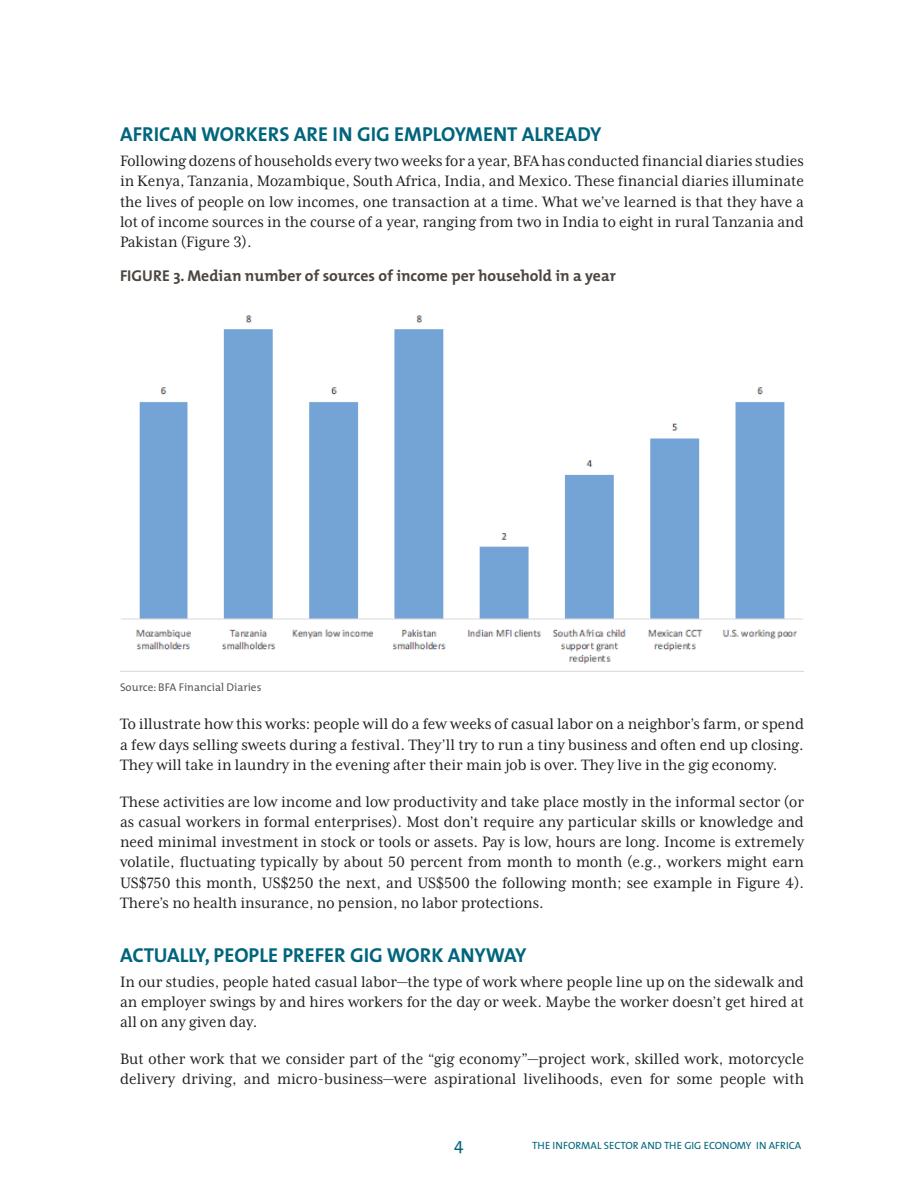
<style>
.page{position:relative;width:918px;height:1188px;background:#fff}
.page>*{position:absolute;margin:0;border:0;box-sizing:border-box;transform-origin:0 0}
.t1{font:700 20.25px "The Mix";color:#00657c}
.Body_text{font:17.25px/20.2px "Mrs Eaves XL Serif Nar OT";color:#231f20;text-align:justify}
.t2{font:17.25px "The Mix";color:#00657c}
.Figure_title{font:700 15.75px "The Mix";color:#4d453f}
.Source{font:11.25px "The Mix";color:#5a5a5d}
.t3{font:10.5px "The Mix";color:#00657c}
</style>
<div class="page">
<img style="left:121px;top:315px;width:682px;height:349px">
<h4 class="t1" style="left:120px;top:121px;width:483px">AFRICAN WORKERS ARE IN GIG EMPLOYMENT ALREADY</h4>
<p class="Body_text" style="left:120px;top:151px;width:686px">Following dozens of households every two weeks for a year, BFA has conducted financial diaries studies in Kenya, Tanzania, Mozambique, South Africa, India, and Mexico. These financial diaries illuminate the lives of people on low incomes, one transaction at a time. What we’ve learned is that they have a lot of income sources in the course of a year, ranging from two in India to eight in rural Tanzania and Pakistan (Figure 3).</p>
<p class="Figure_title" style="left:120px;top:266px;width:497px">FIGURE 3. Median number of sources of income per household in a year</p>
<p class="Source" style="left:120px;top:680px;width:143px">Source: BFA Financial Diaries</p>
<p class="Body_text" style="left:120px;top:714px;width:686px">To illustrate how this works: people will do a few weeks of casual labor on a neighbor’s farm, or spend a few days selling sweets during a festival. They’ll try to run a tiny business and often end up closing.<br>They will take in laundry in the evening after their main job is over. They live in the gig economy.</p>
<p class="Body_text" style="left:120px;top:791px;width:686px">These activities are low income and low productivity and take place mostly in the informal sector (or as casual workers in formal enterprises). Most don’t require any particular skills or knowledge and need minimal investment in stock or tools or assets. Pay is low, hours are long. Income is extremely volatile, fluctuating typically by about 50 percent from month to month (e.g., workers might earn US$750 this month, US$250 the next, and US$500 the following month; see example in Figure 4).<br>There’s no health insurance, no pension, no labor protections.</p>
<h4 class="t1" style="left:120px;top:942px;width:408px">ACTUALLY, PEOPLE PREFER GIG WORK ANYWAY</h4>
<p class="Body_text" style="left:120px;top:972px;width:686px">In our studies, people hated casual labor—the type of work where people line up on the sidewalk and an employer swings by and hires workers for the day or week. Maybe the worker doesn’t get hired at all on any given day.</p>
<p class="Body_text" style="left:120px;top:1049px;width:686px">But other work that we consider part of the “gig economy”—project work, skilled work, motorcycle delivery driving, and micro-business—were aspirational livelihoods, even for some people with</p>
<p class="t2" style="left:454px;top:1133px;width:11px">4</p>
<p class="t3" style="left:532px;top:1139px;width:271px">THE INFORMAL SECTOR AND THE GIG ECONOMY IN AFRICA</p>
</div>
